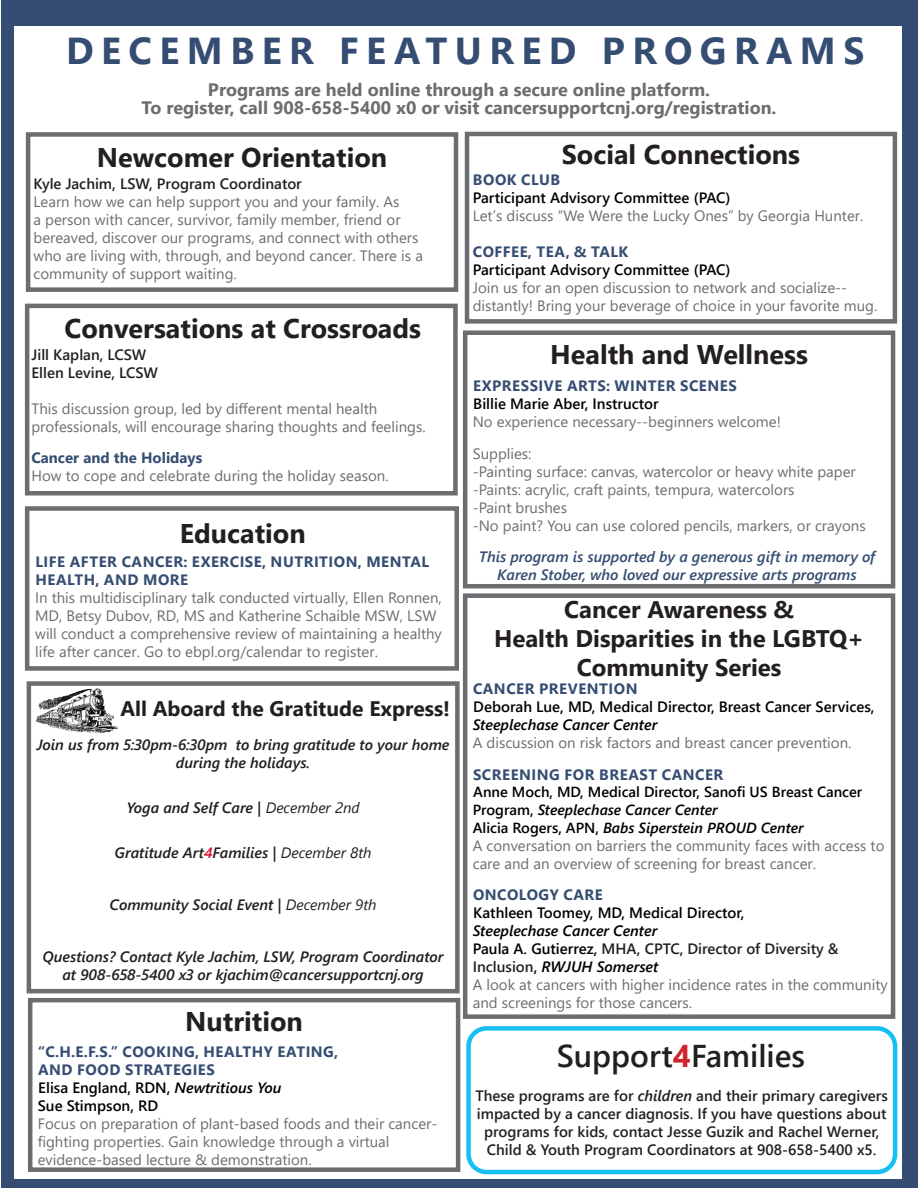
<style>
.page{position:relative;width:918px;height:1188px;background:#fff}
.page>*{position:absolute;margin:0;border:0;box-sizing:border-box;transform-origin:0 0}
.t1{font:700 37.5px "Segoe UI";letter-spacing:.2em;color:#354d72}
.t2{font:600 31.5px "Segoe UI";color:#231f20}
.t3{font:700 27px "Segoe UI";color:#231f20}
.t4{font:700 24px/28.8px "Segoe UI";color:#231f20;text-align:center}
.t5{font:700 21px "Segoe UI";color:#231f20}
.t6{font:700 18px/18px "Segoe UI";color:#6c6d70;text-align:center}
.t7{font:15px/18px "Segoe UI";color:#6c6d70}
.t8{font:italic 600 15px/18px "Segoe UI";color:#231f20;text-align:center}
.t9{font:600 15px/18px "Segoe UI";color:#231f20}
.t10{font:600 15px/18px "Segoe UI";color:#000}
.t11{font:italic 600 15px/18px "Segoe UI";color:#354d72;text-align:center}
.t12{font:700 15px "Segoe UI";letter-spacing:.035em;color:#354d72}
.t13{font:600 14.7px/17.7px "Segoe UI";color:#000}
.s1{font-weight:600;color:#231f20}
.s2{font-weight:700;color:#354d72}
.s3{font-weight:400}
.s4{color:#d30d2b}
.s5{font-weight:600;color:#000}
.s6{font-weight:600;font-style:italic;color:#000}
.s7{font-style:italic}
.s8{font-weight:400;color:#6c6d70}
.s9{font-weight:700;color:#d1232a}
</style>
<div class="page">
<div style="left:26px;top:132px;width:432px;height:160px;border:4px solid #6c6d70"></div>
<div style="left:466px;top:1026px;width:431px;height:148px;border:4px solid #15c0f2;border-radius:18px"></div>
<div style="left:463px;top:330px;width:432px;height:258px;border:4px solid #6c6d70"></div>
<div style="left:25px;top:506px;width:434px;height:165px;border:4px solid #6c6d70"></div>
<div style="left:1px;top:0;width:13px;height:1188px;background:#354d72"></div>
<div style="left:903px;top:13px;width:15px;height:1175px;background:#354d72"></div>
<div style="left:7px;top:1180px;width:911px;height:8px;background:#354d72"></div>
<div style="left:14px;top:0;width:904px;height:25px;background:#354d72"></div>
<div style="left:465px;top:132px;width:432px;height:192px;border:4px solid #6c6d70"></div>
<div style="left:25px;top:304px;width:433px;height:192px;border:4px solid #6c6d70"></div>
<div style="left:27px;top:681px;width:433px;height:312px;border:4px solid #6c6d70"></div>
<img style="left:36px;top:689px;width:82px;height:44px">
<div style="left:463px;top:593px;width:432px;height:426px;border:4px solid #6c6d70"></div>
<div style="left:28px;top:998px;width:432px;height:174px;border:4px solid #6c6d70"></div>
<p class="t1" style="left:66px;top:16px;width:800px">DECEMBER FEATURED PROGRAMS</p>
<p class="t6" style="left:141px;top:79px;width:637px">Programs are held online through a secure online platform.<br>To register, call 908-658-5400 x0 or visit cancersupportcnj.org/registration.</p>
<p class="t3" style="left:97px;top:132px;width:292px">Newcomer Orientation</p>
<p class="t7" style="left:34px;top:174px;width:391px"><span class="s1">Kyle Jachim, LSW, Program Coordinator<br></span>Learn how we can help support you and your family. As<br>a person with cancer, survivor, family member, friend or bereaved, discover our programs, and connect with others who are living with, through, and beyond cancer. There is a community of support waiting.</p>
<p class="t3" style="left:65px;top:303px;width:358px">Conversations at Crossroads</p>
<p class="t9" style="left:31px;top:344px;width:128px">Jill Kaplan, LCSW<br>Ellen Levine, LCSW</p>
<p class="t7" style="left:31px;top:398px;width:396px">This discussion group, led by different mental health professionals, will encourage sharing thoughts and feelings.</p>
<p class="t7" style="left:31px;top:447px;width:359px"><span class="s2">Cancer and the Holidays<br></span>How to cope and celebrate during the holiday season.</p>
<p class="t3" style="left:180px;top:508px;width:127px">Education</p>
<p class="t7" style="left:35px;top:552px;width:408px"><span class="s2">LIFE AFTER CANCER: EXERCISE, NUTRITION, MENTAL HEALTH, AND MORE<br></span>In this multidisciplinary talk conducted virtually, Ellen Ronnen, MD, Betsy Dubov, RD, MS and Katherine Schaible MSW, LSW will conduct a comprehensive review of maintaining a healthy life after cancer. Go to ebpl.org/calendar to register.</p>
<p class="t5" style="left:120px;top:688px;width:331px">All Aboard the Gratitude Express!</p>
<p class="t8" style="left:37px;top:733px;width:414px">Join us from 5:30pm-6:30pm to bring gratitude to your home during the holidays.</p>
<p class="t8" style="left:127px;top:796px;width:235px">Yoga and Self Care | <span class="s3">December 2nd</span></p>
<p class="t8" style="left:115px;top:841px;width:258px">Gratitude Art<span class="s4">4</span>Families | <span class="s3">December 8th</span></p>
<p class="t8" style="left:110px;top:893px;width:268px">Community Social Event | <span class="s3">December 9th</span></p>
<p class="t8" style="left:43px;top:945px;width:403px">Questions? Contact Kyle Jachim, LSW, Program Coordinator at 908-658-5400 x3 or kjachim@cancersupportcnj.org</p>
<p class="t3" style="left:185px;top:996px;width:119px">Nutrition</p>
<p class="t7" style="left:38px;top:1041px;width:401px"><span class="s2">“C.H.E.F.S.” COOKING, HEALTHY EATING,<br>AND FOOD STRATEGIES<br></span><span class="s5">Elisa England, RDN,</span> <span class="s6">Newtritious You<br></span><span class="s5">Sue Stimpson, RD<br></span>Focus on preparation of plant-based foods and their cancer&shy;fighting properties. Gain knowledge through a virtual evidence-based lecture &amp; demonstration.</p>
<p class="t3" style="left:562px;top:128px;width:240px">Social Connections</p>
<p class="t7" style="left:473px;top:169px;width:392px"><span class="s2">BOOK CLUB<br></span><span class="s5">Participant Advisory Committee (PAC)<br></span>Let’s discuss “We Were the Lucky Ones” by Georgia Hunter.</p>
<p class="t7" style="left:473px;top:241px;width:406px"><span class="s2">COFFEE, TEA, &amp; TALK<br></span><span class="s5">Participant Advisory Committee (PAC)<br></span>Join us for an open discussion to network and socialize-- distantly! Bring your beverage of choice in your favorite mug.</p>
<p class="t3" style="left:550px;top:329px;width:259px">Health and Wellness</p>
<p class="t7" style="left:473px;top:375px;width:310px"><span class="s2">EXPRESSIVE ARTS: WINTER SCENES<br></span><span class="s5">Billie Marie Aber, Instructor<br></span>No experience necessary--beginners welcome!</p>
<p class="t7" style="left:473px;top:443px;width:394px">Supplies:<br>-Painting surface: canvas, watercolor or heavy white paper -Paints: acrylic, craft paints, tempura, watercolors<br>-Paint brushes<br>-No paint? You can use colored pencils, markers, or crayons</p>
<p class="t11" style="left:479px;top:545px;width:398px">This program is supported by a generous gift in memory of<br>Karen Stober, who loved our expressive arts programs</p>
<p class="t4" style="left:494px;top:593px;width:372px">Cancer Awareness &amp;<br>Health Disparities in the LGBTQ+<br>Community Series</p>
<p class="t10" style="left:473px;top:679px;width:403px"><span class="s2">CANCER PREVENTION<br></span>Deborah Lue, MD, Medical Director, Breast Cancer Services, <span class="s7">Steeplechase Cancer Center<br></span><span class="s8">A discussion on risk factors and breast cancer prevention.</span></p>
<p class="t12" style="left:473px;top:760px;width:252px">SCREENING FOR BREAST CANCER</p>
<p class="t13" style="left:473px;top:782px;width:391px">Anne Moch, MD, Medical Director, Sanofi US Breast Cancer<br>Program, <span class="s7">Steeplechase Cancer Center<br></span>Alicia Rogers, APN, <span class="s7">Babs Siperstein PROUD Center</span></p>
<p class="t7" style="left:473px;top:835px;width:413px">A conversation on barriers the community faces with access to care and an overview of screening for breast cancer.</p>
<p class="t7" style="left:473px;top:885px;width:416px"><span class="s2">ONCOLOGY CARE<br></span><span class="s5">Kathleen Toomey, MD, Medical Director,<br></span><span class="s6">Steeplechase Cancer Center<br></span><span class="s5">Paula A. Gutierrez,</span> <span class="s1">MHA, CPTC, Director of Diversity &amp; Inclusion</span><span class="s5">,</span> <span class="s6">RWJUH Somerset<br></span>A look at cancers with higher incidence rates in the community and screenings for those cancers.</p>
<p class="t2" style="left:557px;top:1026px;width:250px">Support<span class="s9">4</span>Families</p>
<p class="t9" style="left:475px;top:1085px;width:414px;text-align:center">These programs are for <span class="s7">children</span> and their primary caregivers impacted by a cancer diagnosis. If you have questions about programs for kids, contact Jesse Guzik and Rachel Werner, Child &amp; Youth Program Coordinators at 908-658-5400 x5.</p>
</div>
